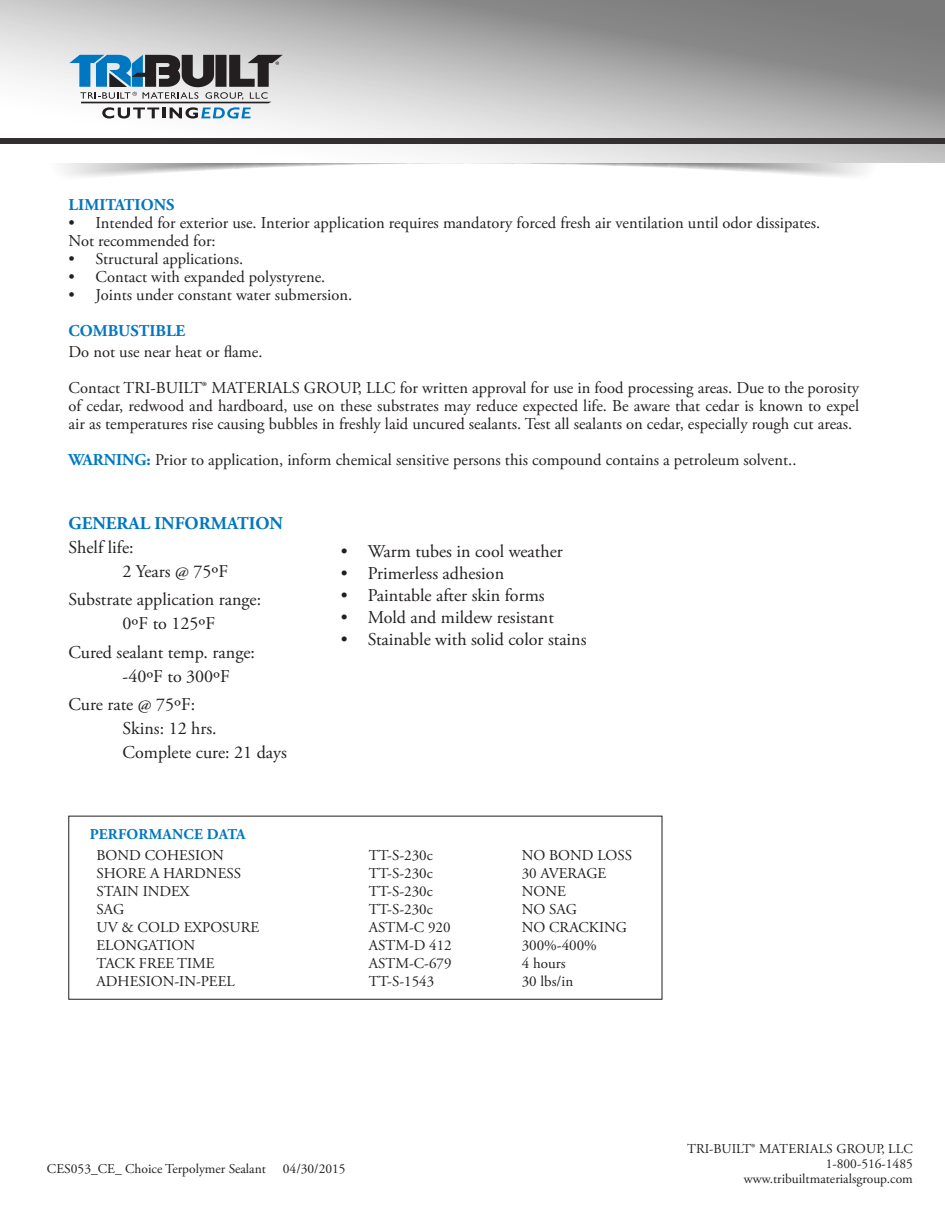
<style>
.page{position:relative;width:945px;height:1215px;background:#fff}
.page>*{position:absolute;margin:0;border:0;box-sizing:border-box;transform-origin:0 0}
.Text{font:18px/24px "Adobe Garamond Pro";color:#231f20}
.Text-2{font:700 18px "Adobe Garamond Pro";color:#0077c0}
.Body_Copy{font:16.5px/21px "Adobe Garamond Pro";color:#231f20}
.Body_Copy-2{font:700 16.5px "Adobe Garamond Pro";color:#0077c0}
.Text-3{font:15px "Adobe Garamond Pro";color:#231f20}
.Paragraph_Style_1{font:700 15px "Adobe Garamond Pro";letter-spacing:.015em;color:#0077c0}
.Body_Copy-3{font:13.5px "Adobe Garamond Pro";color:#231f20}
.s1{font-weight:700;color:#0077c0}
</style>
<div class="page">
<svg style="left:0;top:0;width:945px;height:163px"></svg>
<svg style="left:69px;top:55px;width:214px;height:64px"></svg>
<div style="left:0;top:138px;width:945px;height:5px;background:#312f30"></div>
<p class="Body_Copy-2" style="left:69px;top:195px;width:107px">LIMITATIONS</p>
<p class="Body_Copy" style="left:69px;top:213px;width:753px">• Intended for exterior use. Interior application requires mandatory forced fresh air ventilation until odor dissipates.</p>
<p class="Body_Copy" style="left:69px;top:231px;width:149px">Not recommended for:</p>
<p class="Body_Copy" style="left:69px;top:249px;width:176px">• Structural applications.</p>
<p class="Body_Copy" style="left:69px;top:267px;width:258px">• Contact with expanded polystyrene.</p>
<p class="Body_Copy" style="left:69px;top:285px;width:285px">• Joints under constant water submersion.</p>
<p class="Body_Copy" style="left:69px;top:321px;width:196px"><span class="s1">COMBUSTIBLE<br></span>Do not use near heat or flame.</p>
<p class="Body_Copy" style="left:69px;top:378px;width:792px">Contact TRI-BUILT® MATERIALS GROUP, LLC for written approval for use in food processing areas. Due to the porosity</p>
<p class="Body_Copy" style="left:69px;top:397px;width:792px;line-height:18px">of cedar, redwood and hardboard, use on these substrates may reduce expected life. Be aware that cedar is known to expel air as temperatures rise causing bubbles in freshly laid uncured sealants. Test all sealants on cedar, especially rough cut areas.</p>
<p class="Body_Copy" style="left:69px;top:450px;width:729px"><span class="s1">WARNING:</span> Prior to application, inform chemical sensitive persons this compound contains a petroleum solvent..</p>
<p class="Text-2" style="left:69px;top:513px;width:216px">GENERAL INFORMATION</p>
<p class="Text" style="left:69px;top:536px;width:67px">Shelf life:</p>
<p class="Text" style="left:123px;top:560px;width:107px">2 Years @ 75ºF</p>
<p class="Text" style="left:69px;top:588px;width:194px">Substrate application range:</p>
<p class="Text" style="left:123px;top:612px;width:94px">0ºF to 125ºF</p>
<p class="Text" style="left:69px;top:641px;width:188px">Cured sealant temp. range:</p>
<p class="Text" style="left:123px;top:665px;width:109px">-40ºF to 300ºF</p>
<p class="Text" style="left:69px;top:693px;width:128px">Cure rate @ 75ºF:</p>
<p class="Text" style="left:123px;top:717px;width:166px">Skins: 12 hrs.<br>Complete cure: 21 days</p>
<p class="Text" style="left:341px;top:540px;width:224px">• Warm tubes in cool weather</p>
<p class="Text" style="left:341px;top:562px;width:165px">• Primerless adhesion</p>
<p class="Text" style="left:341px;top:584px;width:205px">• Paintable after skin forms</p>
<p class="Text" style="left:341px;top:606px;width:215px">• Mold and mildew resistant</p>
<p class="Text" style="left:341px;top:628px;width:247px">• Stainable with solid color stains</p>
<p class="Paragraph_Style_1" style="left:90px;top:825px;width:157px">PERFORMANCE DATA</p>
<p class="Text-3" style="left:97px;top:846px;width:129px">BOND COHESION</p>
<p class="Text-3" style="left:369px;top:846px;width:65px">TT-S-230c</p>
<p class="Text-3" style="left:522px;top:846px;width:112px">NO BOND LOSS</p>
<p class="Text-3" style="left:97px;top:864px;width:146px">SHORE A HARDNESS</p>
<p class="Text-3" style="left:369px;top:864px;width:65px">TT-S-230c</p>
<p class="Text-3" style="left:522px;top:864px;width:86px">30 AVERAGE</p>
<p class="Text-3" style="left:97px;top:882px;width:95px">STAIN INDEX</p>
<p class="Text-3" style="left:369px;top:882px;width:65px">TT-S-230c</p>
<p class="Text-3" style="left:522px;top:882px;width:46px">NONE</p>
<p class="Text-3" style="left:97px;top:900px;width:29px">SAG</p>
<p class="Text-3" style="left:369px;top:900px;width:65px">TT-S-230c</p>
<p class="Text-3" style="left:522px;top:900px;width:57px">NO SAG</p>
<p class="Text-3" style="left:97px;top:918px;width:164px">UV &amp; COLD EXPOSURE</p>
<p class="Text-3" style="left:369px;top:918px;width:83px">ASTM-C 920</p>
<p class="Text-3" style="left:522px;top:918px;width:107px">NO CRACKING</p>
<p class="Text-3" style="left:97px;top:936px;width:100px">ELONGATION</p>
<p class="Text-3" style="left:369px;top:936px;width:85px">ASTM-D 412</p>
<p class="Text-3" style="left:522px;top:936px;width:77px">300%-400%</p>
<p class="Text-3" style="left:97px;top:954px;width:120px">TACK FREE TIME</p>
<p class="Text-3" style="left:369px;top:954px;width:84px">ASTM-C-679</p>
<p class="Text-3" style="left:522px;top:954px;width:45px">4 hours</p>
<p class="Text-3" style="left:97px;top:972px;width:140px">ADHESION-IN-PEEL</p>
<p class="Text-3" style="left:369px;top:972px;width:67px">TT-S-1543</p>
<p class="Text-3" style="left:522px;top:972px;width:53px">30 lbs/in</p>
<p class="Body_Copy-3" style="left:47px;top:1161px;width:221px">CES053_CE_ Choice Terpolymer Sealant</p>
<p class="Body_Copy-3" style="left:283px;top:1161px;width:64px">04/30/2015</p>
<p class="Body_Copy-3" style="left:687px;top:1141px;width:227px">TRI-BUILT® MATERIALS GROUP, LLC</p>
<p class="Body_Copy-3" style="left:826px;top:1156px;width:89px">1-800-516-1485</p>
<p class="Body_Copy-3" style="left:744px;top:1171px;width:170px">www.tribuiltmaterialsgroup.com</p>
</div>
